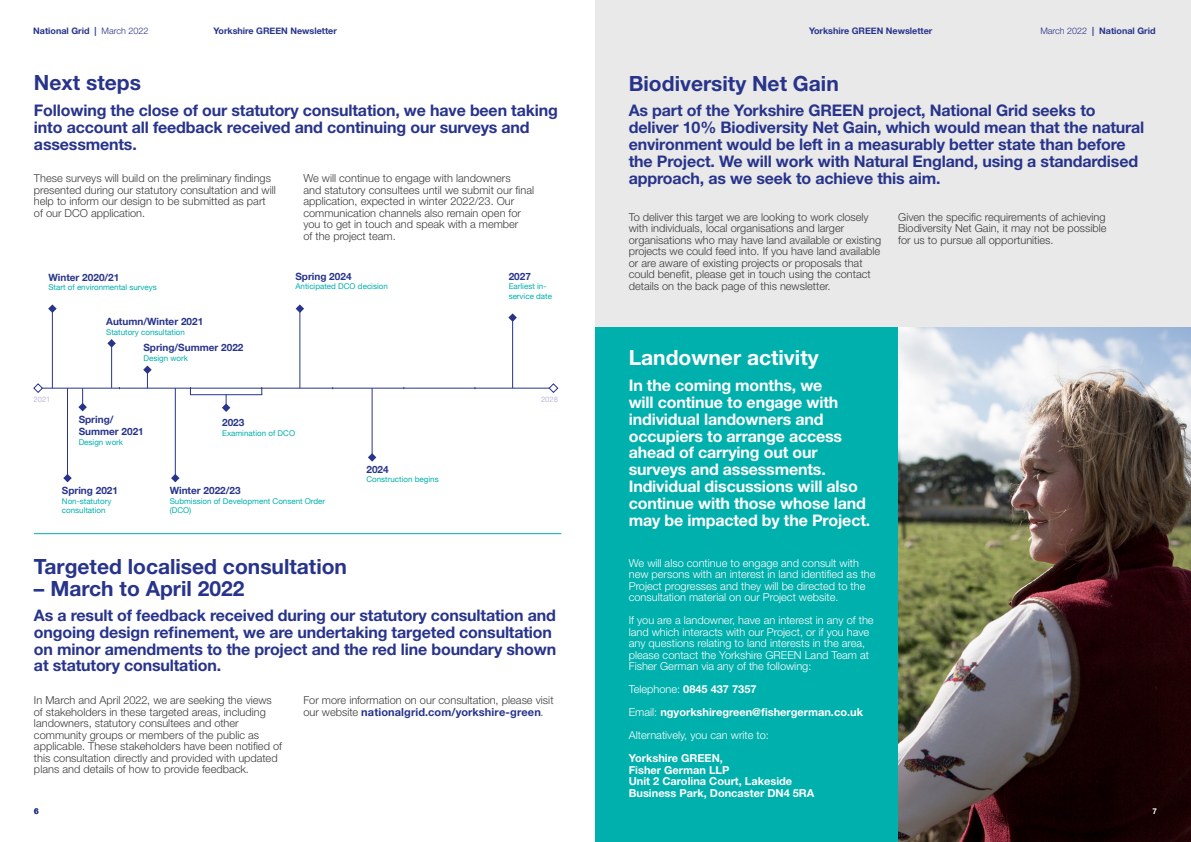
<style>
.page{position:relative;width:1191px;height:842px;background:#fff}
.page>*{position:absolute;margin:0;border:0;box-sizing:border-box;transform-origin:0 0}
.t1{font:700 21px "Helvetica Neue LT Std";color:#28348b}
.t2{font:700 21px "Helvetica Neue LT Std";color:#fff}
.t3{font:700 16px/16.8px "Helvetica Neue LT Std";letter-spacing:-.01em;color:#28348b}
.t4{font:700 16px/16.8px "Helvetica Neue LT Std";letter-spacing:-.01em;color:#fff}
.t5{font:300 11px/11.5px "Helvetica Neue LT Std";color:#3c3c3b}
.t6{font:300 11px/11.5px "Helvetica Neue LT Std";color:#fff}
.t7{font:700 11px/11.5px "Helvetica Neue LT Std";color:#fff}
.t8{font:700 10px/12px "Helvetica Neue";color:#28348b}
.t9{font:700 9px "Helvetica Neue";color:#28348b}
.t10{font:700 9px "Helvetica Neue LT Std";color:#28348b}
.t11{font:8px/9.6px "Helvetica Neue";color:#00b0ad}
.t12{font:700 8px "Helvetica Neue LT Std";color:#28348b}
.t13{font:700 8px "Helvetica Neue LT Std";color:#fff}
.t14{font:7.6px "Helvetica Neue";color:#bcbade}
.s1{font-weight:300}
.s2{font-weight:700;color:#28348b}
</style>
<div class="page">
<div style="left:595px;top:0;width:596px;height:327px;background:#e9e9e9"></div>
<hr style="left:34px;top:533px;width:527px;height:1px;background:#00b0ad">
<hr style="left:35px;top:388px;width:521px;height:1px;background:#28348b">
<hr style="left:111px;top:339px;width:1px;height:49px;background:#28348b">
<hr style="left:372px;top:388px;width:1px;height:71px;background:#28348b">
<hr style="left:175px;top:388px;width:1px;height:92px;background:#28348b">
<hr style="left:67px;top:388px;width:1px;height:91px;background:#28348b">
<hr style="left:52px;top:307px;width:1px;height:81px;background:#28348b">
<div style="left:190px;top:388px;width:72px;height:7px;border:1px solid #28348b"></div>
<svg style="left:368px;top:453px;width:8px;height:9px"></svg>
<svg style="left:222px;top:394px;width:8px;height:18px"></svg>
<svg style="left:171px;top:474px;width:8px;height:8px"></svg>
<svg style="left:63px;top:474px;width:9px;height:8px"></svg>
<svg style="left:78px;top:388px;width:9px;height:23px"></svg>
<svg style="left:48px;top:304px;width:9px;height:9px"></svg>
<hr style="left:300px;top:307px;width:1px;height:81px;background:#28348b">
<svg style="left:296px;top:304px;width:8px;height:9px"></svg>
<hr style="left:512px;top:316px;width:1px;height:72px;background:#28348b">
<svg style="left:508px;top:313px;width:9px;height:9px"></svg>
<svg style="left:548px;top:383px;width:10px;height:10px"></svg>
<svg style="left:33px;top:383px;width:10px;height:10px"></svg>
<svg style="left:107px;top:339px;width:9px;height:9px"></svg>
<svg style="left:143px;top:365px;width:9px;height:23px"></svg>
<div style="left:595px;top:327px;width:596px;height:515px;background:#00b0ad"></div>
<img style="left:899px;top:327px;width:292px;height:515px">
<p class="t10" style="left:33px;top:25px;width:117px">National Grid | <span class="s1">March 2022</span></p>
<p class="t9" style="left:214px;top:24px;width:125px">Yorkshire GREEN Newsletter</p>
<h1 class="t1" style="left:34px;top:70px;width:108px">Next steps</h1>
<h2 class="t3" style="left:34px;top:102px;width:525px">Following the close of our statutory consultation, we have been taking into account all feedback received and continuing our surveys and assessments.</h2>
<p class="t5" style="left:34px;top:172px;width:243px">These surveys will build on the preliminary findings presented during our statutory consultation and will help to inform our design to be submitted as part of our DCO application.</p>
<p class="t5" style="left:303px;top:172px;width:232px">We will continue to engage with landowners<br>and statutory consultees until we submit our final application, expected in winter 2022/23. Our communication channels also remain open for you to get in touch and speak with a member<br>of the project team.</p>
<p class="t8" style="left:48px;top:271px;width:72px">Winter 2020/21</p>
<p class="t11" style="left:48px;top:283px;width:110px">Start of environmental surveys</p>
<p class="t8" style="left:106px;top:316px;width:99px">Autumn/Winter 2021</p>
<p class="t11" style="left:106px;top:327px;width:80px">Statutory consultation</p>
<p class="t8" style="left:143px;top:342px;width:102px">Spring/Summer 2022</p>
<p class="t11" style="left:143px;top:353px;width:46px">Design work</p>
<p class="t8" style="left:295px;top:271px;width:58px">Spring 2024</p>
<p class="t11" style="left:295px;top:282px;width:94px">Anticipated DCO decision</p>
<p class="t8" style="left:508px;top:270px;width:24px">2027</p>
<p class="t11" style="left:508px;top:282px;width:45px">Earliest in&shy;service date</p>
<p class="t14" style="left:34px;top:393px;width:18px">2021</p>
<p class="t14" style="left:541px;top:393px;width:18px">2028</p>
<p class="t8" style="left:79px;top:414px;width:67px">Spring/<br>Summer 2021</p>
<p class="t11" style="left:79px;top:437px;width:46px">Design work</p>
<p class="t8" style="left:222px;top:417px;width:24px">2023</p>
<p class="t11" style="left:222px;top:428px;width:74px">Examination of DCO</p>
<p class="t8" style="left:62px;top:485px;width:58px">Spring 2021</p>
<p class="t11" style="left:62px;top:497px;width:51px">Non-statutory consultation</p>
<p class="t8" style="left:170px;top:485px;width:72px">Winter 2022/23</p>
<p class="t11" style="left:170px;top:497px;width:157px">Submission of Development Consent Order (DCO)</p>
<h1 class="t1" style="left:34px;top:553px;width:314px">Targeted localised consultation</h1>
<h1 class="t1" style="left:34px;top:575px;width:212px">– March to April 2022</h1>
<p class="t8" style="left:366px;top:463px;width:24px">2024</p>
<p class="t11" style="left:366px;top:475px;width:74px">Construction begins</p>
<h2 class="t3" style="left:34px;top:606px;width:524px">As a result of feedback received during our statutory consultation and ongoing design refinement, we are undertaking targeted consultation on minor amendments to the project and the red line boundary shown at statutory consultation.</h2>
<p class="t5" style="left:34px;top:694px;width:249px">In March and April 2022, we are seeking the views of stakeholders in these targeted areas, including landowners, statutory consultees and other community groups or members of the public as applicable. These stakeholders have been notified of this consultation directly and provided with updated plans and details of how to provide feedback.</p>
<p class="t5" style="left:303px;top:694px;width:252px">For more information on our consultation, please visit our website <span class="s2">nationalgrid.com/yorkshire-green</span>.</p>
<p class="t12" style="left:34px;top:806px;width:6px">6</p>
<p class="t9" style="left:809px;top:24px;width:125px">Yorkshire GREEN Newsletter</p>
<p class="t10" style="left:1040px;top:25px;width:117px"><span class="s1">March 2022</span> | National Grid</p>
<h1 class="t1" style="left:629px;top:71px;width:211px">Biodiversity Net Gain</h1>
<p class="t3" style="left:629px;top:102px;width:517px">As part of the Yorkshire GREEN project, National Grid seeks to deliver 10% Biodiversity Net Gain, which would mean that the natural environment would be left in a measurably better state than before the Project. We will work with Natural England, using a standardised approach, as we seek to achieve this aim.</p>
<p class="t5" style="left:629px;top:211px;width:254px">To deliver this target we are looking to work closely with individuals, local organisations and larger organisations who may have land available or existing projects we could feed into. If you have land available or are aware of existing projects or proposals that could benefit, please get in touch using the contact details on the back page of this newsletter.</p>
<p class="t5" style="left:898px;top:211px;width:210px;text-align:justify">Given the specific requirements of achieving Biodiversity Net Gain, it may not be possible for us to pursue all opportunities.</p>
<h1 class="t2" style="left:629px;top:345px;width:191px">Landowner activity</h1>
<p class="t4" style="left:629px;top:377px;width:243px">In the coming months, we<br>will continue to engage with individual landowners and occupiers to arrange access ahead of carrying out our surveys and assessments.<br>Individual discussions will also continue with those whose land may be impacted by the Project.</p>
<p class="t6" style="left:629px;top:557px;width:248px">We will also continue to engage and consult with new persons with an interest in land identified as the Project progresses and they will be directed to the consultation material on our Project website.</p>
<p class="t6" style="left:629px;top:614px;width:246px">If you are a landowner, have an interest in any of the land which interacts with our Project, or if you have any questions relating to land interests in the area, please contact the Yorkshire GREEN Land Team at Fisher German via any of the following:</p>
<p class="t7" style="left:629px;top:677px;width:236px;line-height:23px"><span class="s1">Telephone:</span> 0845 437 7357<br><span class="s1">Email:</span> ngyorkshiregreen@fishergerman.co.uk<br><span class="s1">Alternatively, you can write to:</span></p>
<p class="t7" style="left:629px;top:752px;width:187px">Yorkshire GREEN,<br>Fisher German LLP<br>Unit 2 Carolina Court, Lakeside<br>Business Park, Doncaster DN4 5RA</p>
<p class="t13" style="left:1152px;top:806px;width:6px">7</p>
</div>
